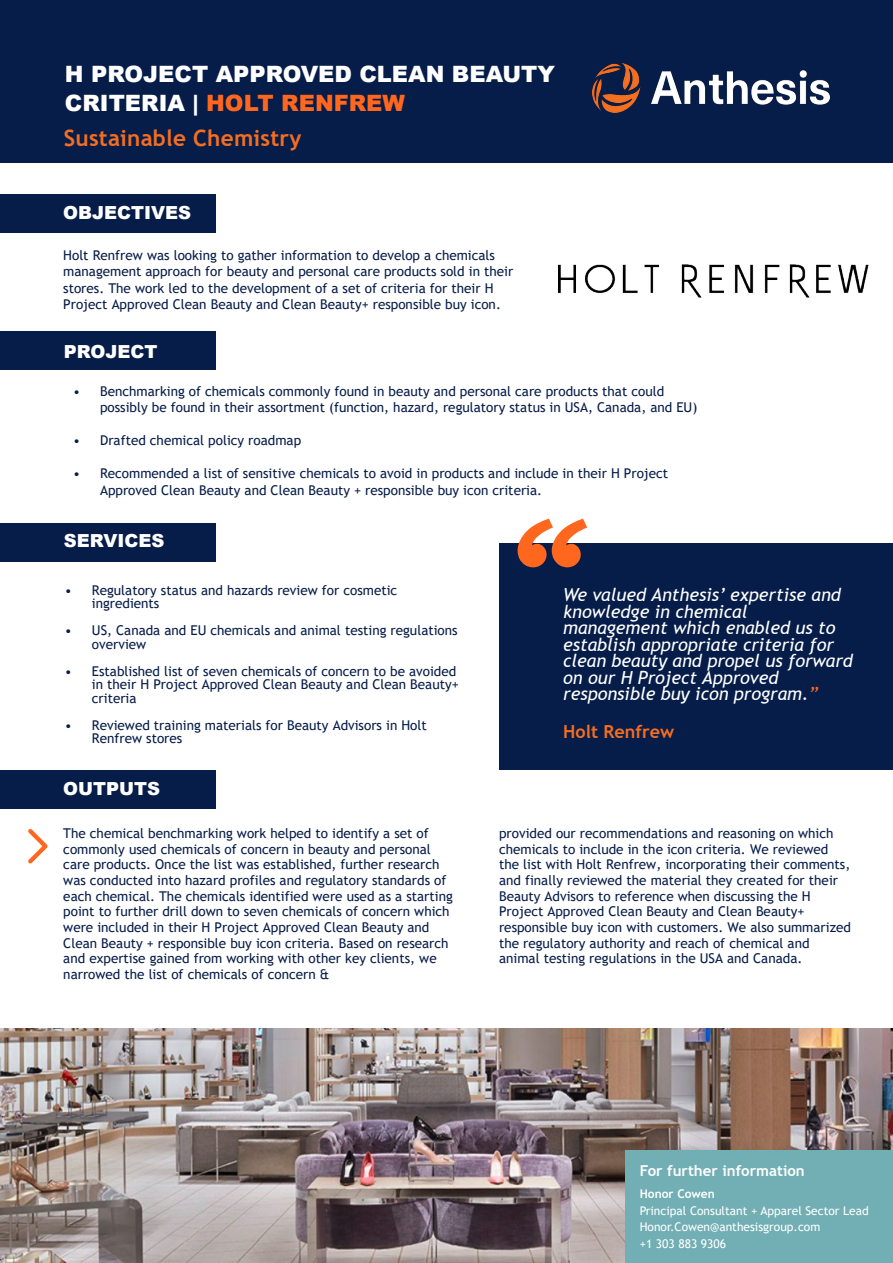
<style>
.page{position:relative;width:893px;height:1263px;background:#fff}
.page>*{position:absolute;margin:0;border:0;box-sizing:border-box;transform-origin:0 0}
.t1{font:italic 700 138px "Bookman Old Style";color:#ff671f}
.t2{font:900 22.5px/28.5px "Arial";color:#fff}
.Page_Header{font:700 22.5px "Trebuchet MS";letter-spacing:.01em;color:#f36e21}
.t3{font:italic 18px/16.5px "Trebuchet MS";color:#fff}
.t4{font:900 18px "Arial";color:#fff}
.t5{font:700 18px "Trebuchet MS";color:#f36e21}
.t6{font:700 15px "Trebuchet MS";color:#fff}
.t7{font:13.5px/15.6px "Trebuchet MS";color:#071d49}
.t8{font:12px/16.5px "Trebuchet MS";color:#fff}
.s1{color:#ff671f}
.s2{font-weight:700}
</style>
<div class="page">
<div style="left:0;top:0;width:893px;height:163px;background:#071d49"></div>
<img style="left:592px;top:64px;width:237px;height:48px">
<img style="left:0;top:1028px;width:893px;height:235px">
<div style="left:0;top:770px;width:215px;height:38px;background:#071d49"></div>
<div style="left:0;top:523px;width:215px;height:39px;background:#071d49"></div>
<div style="left:0;top:331px;width:215px;height:39px;background:#071d49"></div>
<div style="left:0;top:195px;width:215px;height:38px;background:#071d49"></div>
<div style="left:625px;top:1150px;width:268px;height:113px;background:#72afb4"></div>
<div style="left:499px;top:543px;width:394px;height:227px;background:#071d49"></div>
<svg style="left:28px;top:829px;width:20px;height:35px"></svg>
<img style="left:558px;top:264px;width:311px;height:33px">
<p class="t2" style="left:65px;top:59px;width:491px">H PROJECT APPROVED CLEAN BEAUTY<br>CRITERIA | <span class="s1">HOLT RENFREW</span></p>
<p class="Page_Header" style="left:64px;top:124px;width:239px">Sustainable Chemistry</p>
<p class="t4" style="left:63px;top:200px;width:129px">OBJECTIVES</p>
<p class="t7" style="left:63px;top:247px;width:452px;line-height:16.5px">Holt Renfrew was looking to gather information to develop a chemicals management approach for beauty and personal care products sold in their stores. The work led to the development of a set of criteria for their H Project Approved Clean Beauty and Clean Beauty+ responsible buy icon.</p>
<p class="t4" style="left:64px;top:338px;width:95px">PROJECT</p>
<p class="t7" style="left:100px;top:383px;width:599px;line-height:16.5px;text-indent:-27px">• Benchmarking of chemicals commonly found in beauty and personal care products that could possibly be found in their assortment (function, hazard, regulatory status in USA, Canada, and EU)</p>
<p class="t7" style="left:73px;top:433px;width:230px">• Drafted chemical policy roadmap</p>
<p class="t7" style="left:100px;top:465px;width:570px;line-height:16.5px;text-indent:-27px">• Recommended a list of sensitive chemicals to avoid in products and include in their H Project<br>Approved Clean Beauty and Clean Beauty + responsible buy icon criteria.</p>
<p class="t4" style="left:64px;top:527px;width:102px">SERVICES</p>
<p class="t7" style="left:92px;top:583px;width:307px;line-height:13.5px;text-indent:-27px">• Regulatory status and hazards review for cosmetic ingredients</p>
<p class="t7" style="left:92px;top:623px;width:367px;line-height:13.5px;text-indent:-27px">• US, Canada and EU chemicals and animal testing regulations overview</p>
<p class="t7" style="left:92px;top:664px;width:368px;line-height:13.5px;text-indent:-27px">• Established list of seven chemicals of concern to be avoided in their H Project Approved Clean Beauty and Clean Beauty+ criteria</p>
<p class="t7" style="left:92px;top:718px;width:336px;line-height:13.5px;text-indent:-27px">• Reviewed training materials for Beauty Advisors in Holt<br>Renfrew stores</p>
<p class="t4" style="left:63px;top:775px;width:98px">OUTPUTS</p>
<p class="t7" style="left:63px;top:825px;width:391px">The chemical benchmarking work helped to identify a set of commonly used chemicals of concern in beauty and personal care products. Once the list was established, further research was conducted into hazard profiles and regulatory standards of each chemical. The chemicals identified were used as a starting point to further drill down to seven chemicals of concern which were included in their H Project Approved Clean Beauty and Clean Beauty + responsible buy icon criteria. Based on research and expertise gained from working with other key clients, we narrowed the list of chemicals of concern &amp;</p>
<p class="t1" style="left:499px;top:469px;width:73px">“</p>
<p class="t3" style="left:563px;top:587px;width:291px">We valued Anthesis’ expertise and knowledge in chemical management which enabled us to establish appropriate criteria for clean beauty and propel us forward on our H Project Approved responsible buy icon program.<span class="s1">”</span></p>
<p class="t5" style="left:563px;top:720px;width:113px">Holt Renfrew</p>
<p class="t7" style="left:499px;top:825px;width:353px">provided our recommendations and reasoning on which chemicals to include in the icon criteria. We reviewed the list with Holt Renfrew, incorporating their comments, and finally reviewed the material they created for their Beauty Advisors to reference when discussing the H Project Approved Clean Beauty and Clean Beauty+ responsible buy icon with customers. We also summarized the regulatory authority and reach of chemical and animal testing regulations in the USA and Canada.</p>
<p class="t6" style="left:640px;top:1161px;width:167px">For further information</p>
<p class="t8" style="left:640px;top:1185px;width:231px"><span class="s2">Honor Cowen<br></span>Principal Consultant + Apparel Sector Lead</p>
<p class="t8" style="left:640px;top:1218px;width:182px">Honor.Cowen@anthesisgroup.com</p>
<p class="t8" style="left:640px;top:1235px;width:88px">+1 303 883 9306</p>
</div>
